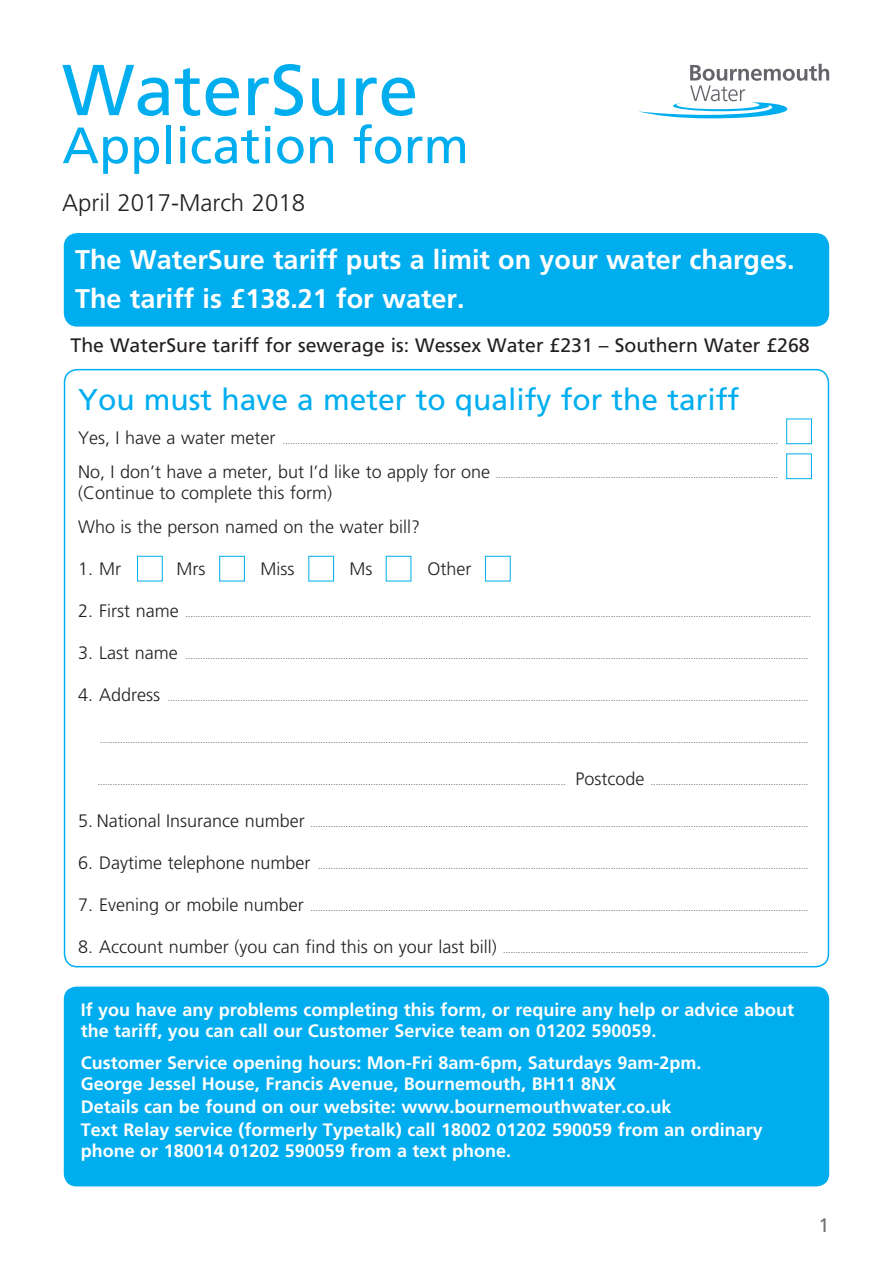
<style>
.page{position:relative;width:893px;height:1263px;background:#fff}
.page>*{position:absolute;margin:0;border:0;box-sizing:border-box;transform-origin:0 0}
.t1{font:72px "Frutiger";color:#00aeef}
.t2{font:51px "Frutiger";color:#00aeef}
.t3{font:30px "Frutiger";color:#00aeef}
.t4{font:700 27px/39px "Frutiger";color:#fff}
.t5{font:300 24px "Frutiger";color:#231f20}
.t6{font:19.5px "Frutiger";color:#231f20}
.t7{font:19.5px "Frutiger";color:#717074}
.t8{font:700 18px/21px "Frutiger";color:#fff}
.t9{font:300 18px "Frutiger";color:#231f20}
.t10{font:300 9px "Frutiger";color:#231f20}
.s1{font-size:18px}
</style>
<div class="page">
<svg style="left:638px;top:64px;width:191px;height:54px"></svg>
<div style="left:65px;top:234px;width:763px;height:92px;background:#00aeef;border-radius:13px"></div>
<div style="left:64px;top:233px;width:765px;height:94px;border:2px solid #00aeef;border-radius:13px"></div>
<div style="left:137px;top:556px;width:26px;height:25px;background:#fff;border:1px solid #00aeef"></div>
<div style="left:219px;top:556px;width:26px;height:25px;background:#fff;border:1px solid #00aeef"></div>
<div style="left:308px;top:556px;width:26px;height:25px;background:#fff;border:1px solid #00aeef"></div>
<div style="left:485px;top:556px;width:26px;height:25px;background:#fff;border:1px solid #00aeef"></div>
<div style="left:786px;top:453px;width:26px;height:26px;background:#fff;border:1px solid #00aeef"></div>
<div style="left:786px;top:419px;width:26px;height:25px;background:#fff;border:1px solid #00aeef"></div>
<div style="left:64px;top:986px;width:765px;height:200px;background:#00aeef;border-radius:13px"></div>
<p class="t1" style="left:62px;top:48px;width:358px">WaterSure</p>
<p class="t2" style="left:62px;top:115px;width:408px">Application form</p>
<p class="t5" style="left:62px;top:189px;width:244px">April 2017-March 2018</p>
<p class="t4" style="left:75px;top:240px;width:721px">The WaterSure tariff puts a limit on your water charges.<br>The tariff is £138.21 for water.</p>
<p class="t6" style="left:71px;top:334px;width:741px">The WaterSure tariff for sewerage is: Wessex Water £231 – Southern Water £268</p>
<p class="t3" style="left:78px;top:382px;width:663px">You must have a meter to qualify for the tariff</p>
<p class="t10" style="left:78px;top:436px;width:702px"><span class="s1">Yes, I have a water meter</span> ......................................................................................................................................................................................................</p>
<p class="t10" style="left:78px;top:470px;width:702px"><span class="s1">No, I don’t have a meter, but I’d like to apply for one</span> .................................................................................................................</p>
<p class="t9" style="left:78px;top:482px;width:256px">(Continue to complete this form)</p>
<p class="t9" style="left:78px;top:516px;width:344px">Who is the person named on the water bill?</p>
<p class="t9" style="left:78px;top:558px;width:45px">1. Mr</p>
<p class="t9" style="left:176px;top:558px;width:30px">Mrs</p>
<p class="t9" style="left:260px;top:558px;width:36px">Miss</p>
<p class="t9" style="left:350px;top:558px;width:25px">Ms</p>
<p class="t9" style="left:428px;top:558px;width:45px">Other</p>
<p class="t10" style="left:78px;top:608px;width:734px"><span class="s1">2. First name</span> ..........................................................................................................................................................................................................................................................</p>
<p class="t10" style="left:78px;top:650px;width:732px"><span class="s1">3. Last name</span> .........................................................................................................................................................................................................................................................</p>
<p class="t10" style="left:78px;top:692px;width:732px"><span class="s1">4. Address</span> ................................................................................................................................................................................................................................................................</p>
<p class="t10" style="left:100px;top:734px;width:710px">...........................................................................................................................................................................................................................................................................................</p>
<p class="t10" style="left:98px;top:776px;width:712px">........................................................................................................................................................................................... <span class="s1">Postcode</span> ...............................................................</p>
<p class="t10" style="left:78px;top:818px;width:732px"><span class="s1">5. National Insurance number</span> .......................................................................................................................................................................................................</p>
<p class="t10" style="left:78px;top:860px;width:732px"><span class="s1">6. Daytime telephone number</span> ....................................................................................................................................................................................................</p>
<p class="t10" style="left:78px;top:902px;width:732px"><span class="s1">7. Evening or mobile number</span> .......................................................................................................................................................................................................</p>
<p class="t10" style="left:78px;top:944px;width:732px"><span class="s1">8. Account number (you can find this on your last bill)</span> ..........................................................................................................................</p>
<p class="t8" style="left:81px;top:999px;width:715px">If you have any problems completing this form, or require any help or advice about the tariff, you can call our Customer Service team on 01202 590059.</p>
<p class="t8" style="left:81px;top:1052px;width:622px">Customer Service opening hours: Mon-Fri 8am-6pm, Saturdays 9am-2pm.<br>George Jessel House, Francis Avenue, Bournemouth, BH11 8NX</p>
<p class="t8" style="left:81px;top:1096px;width:592px">Details can be found on our website: www.bournemouthwater.co.uk</p>
<p class="t8" style="left:81px;top:1119px;width:683px">Text Relay service (formerly Typetalk) call 18002 01202 590059 from an ordinary phone or 180014 01202 590059 from a text phone.</p>
<p class="t7" style="left:818px;top:1214px;width:12px">1</p>
</div>
